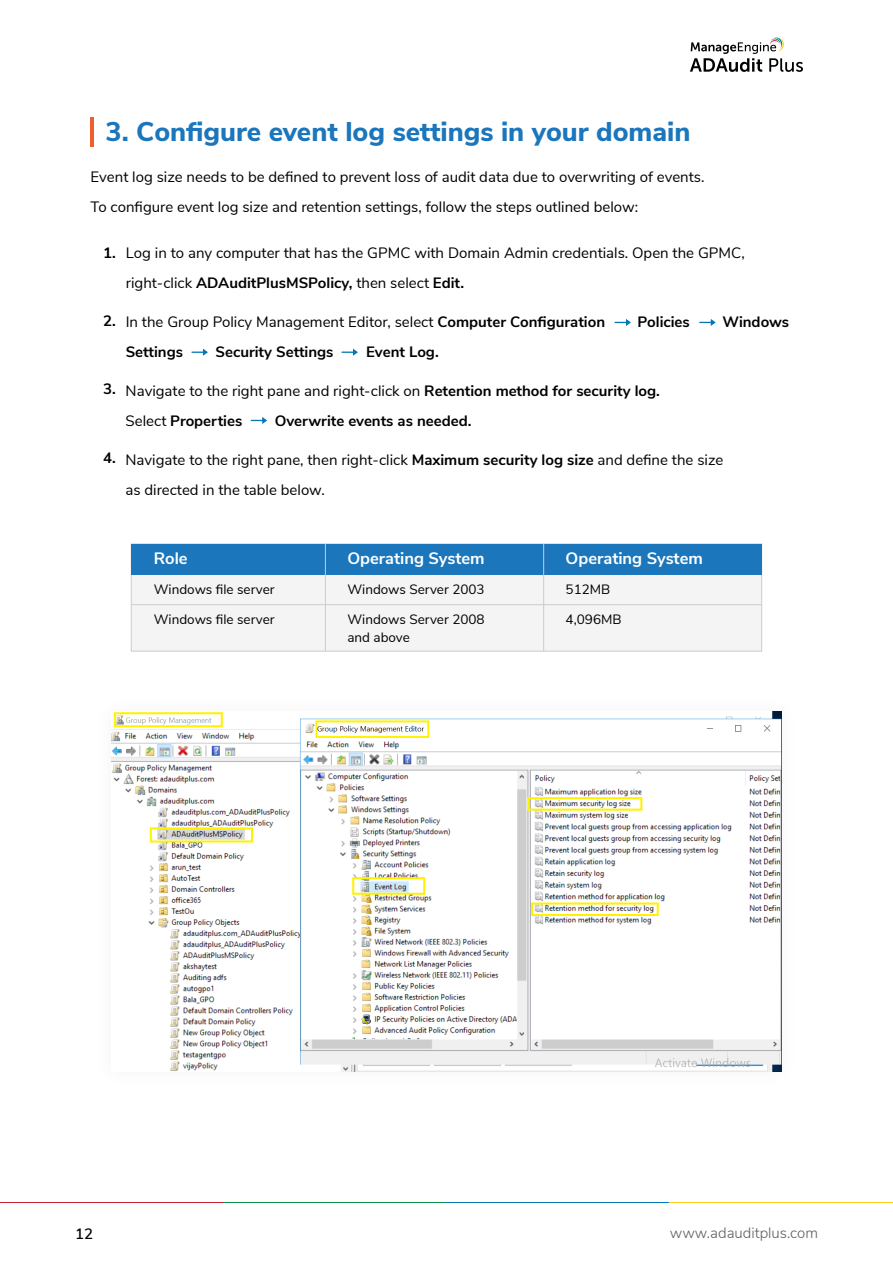
<style>
.page{position:relative;width:893px;height:1263px;background:#fff}
.page>*{position:absolute;margin:0;border:0;box-sizing:border-box;transform-origin:0 0}
.t1{font:800 27px "Nunito Sans";color:#1b76bc}
.t2{font:700 16.5px "Nunito Sans";color:#fff}
.t3{font:15px/29.8px "Nunito Sans";color:#000}
.t4{font:700 15px "Nunito Sans";color:#000}
.t5{font:300 15px "Nunito Sans";color:#5e5e5e}
.t6{font:600 15px "Nunito Sans";color:#000}
.t7{font:13.5px/18px "Nunito Sans";color:#000}
.s1{font-weight:700}
</style>
<div class="page">
<div style="left:131px;top:544px;width:631px;height:107px;background:#f4f4f5;border:1px solid #cccccb"></div>
<div style="left:131px;top:544px;width:631px;height:31px;background:#1b76bc"></div>
<hr style="left:325px;top:544px;width:1px;height:107px;background:#cccccb">
<hr style="left:543px;top:544px;width:1px;height:107px;background:#cccccb">
<hr style="left:131px;top:604px;width:631px;height:1px;background:#cccccb">
<hr style="left:0;top:1202px;width:223px;height:1px;background:#ca2033">
<hr style="left:223px;top:1202px;width:223px;height:1px;background:#0a954b">
<hr style="left:446px;top:1202px;width:224px;height:1px;background:#0278b5">
<hr style="left:670px;top:1202px;width:223px;height:1px;background:#fdcf1c">
<svg style="left:690px;top:37px;width:113px;height:35px"></svg>
<svg style="left:614px;top:319px;width:17px;height:7px"></svg>
<svg style="left:699px;top:319px;width:17px;height:7px"></svg>
<svg style="left:191px;top:349px;width:17px;height:7px"></svg>
<svg style="left:341px;top:349px;width:17px;height:7px"></svg>
<svg style="left:251px;top:417px;width:16px;height:7px"></svg>
<hr style="left:91px;top:117px;width:3px;height:30px;background:#f15e2d">
<img style="left:112px;top:712px;width:669px;height:360px">
<h1 class="t1" style="left:106px;top:112px;width:586px">3. Configure event log settings in your domain</h1>
<p class="t3" style="left:91px;top:161px;width:615px">Event log size needs to be defined to prevent loss of audit data due to overwriting of events.<br>To configure event log size and retention settings, follow the steps outlined below:</p>
<p class="t4" style="left:103px;top:242px;width:14px">1.</p>
<p class="t3" style="left:126px;top:237px;width:621px">Log in to any computer that has the GPMC with Domain Admin credentials. Open the GPMC, right-click <span class="s1">ADAuditPlusMSPolicy,</span> then select <span class="s1">Edit.</span></p>
<p class="t3" style="left:126px;top:306px;width:481px">In the Group Policy Management Editor, select <span class="s1">Computer Configuration</span></p>
<p class="t4" style="left:638px;top:311px;width:54px">Policies</p>
<p class="t4" style="left:722px;top:311px;width:68px">Windows</p>
<p class="t4" style="left:126px;top:340px;width:59px">Settings</p>
<p class="t4" style="left:216px;top:341px;width:120px">Security Settings</p>
<p class="t4" style="left:366px;top:341px;width:74px">Event Log.</p>
<p class="t3" style="left:126px;top:375px;width:536px">Navigate to the right pane and right-click on <span class="s1">Retention method for security log.<br></span>Select <span class="s1">Properties</span></p>
<p class="t4" style="left:103px;top:310px;width:14px">2.</p>
<p class="t4" style="left:103px;top:378px;width:14px">3.</p>
<p class="t4" style="left:275px;top:410px;width:198px">Overwrite events as needed.</p>
<p class="t3" style="left:125px;top:444px;width:599px">Navigate to the right pane, then right-click <span class="s1">Maximum security log size</span> and define the size as directed in the table below.</p>
<p class="t4" style="left:103px;top:447px;width:14px">4.</p>
<p class="t2" style="left:154px;top:546px;width:35px">Role</p>
<p class="t7" style="left:154px;top:580px;width:122px">Windows file server</p>
<p class="t7" style="left:154px;top:610px;width:122px">Windows file server</p>
<p class="t2" style="left:347px;top:546px;width:139px">Operating System</p>
<p class="t7" style="left:347px;top:580px;width:139px">Windows Server 2003</p>
<p class="t7" style="left:347px;top:610px;width:139px">Windows Server 2008 and above</p>
<p class="t2" style="left:566px;top:546px;width:139px">Operating System</p>
<p class="t7" style="left:566px;top:580px;width:46px">512MB</p>
<p class="t7" style="left:566px;top:610px;width:57px">4,096MB</p>
<p class="t6" style="left:75px;top:1223px;width:19px">12</p>
<p class="t5" style="left:670px;top:1222px;width:150px">www.adauditplus.com</p>
</div>
